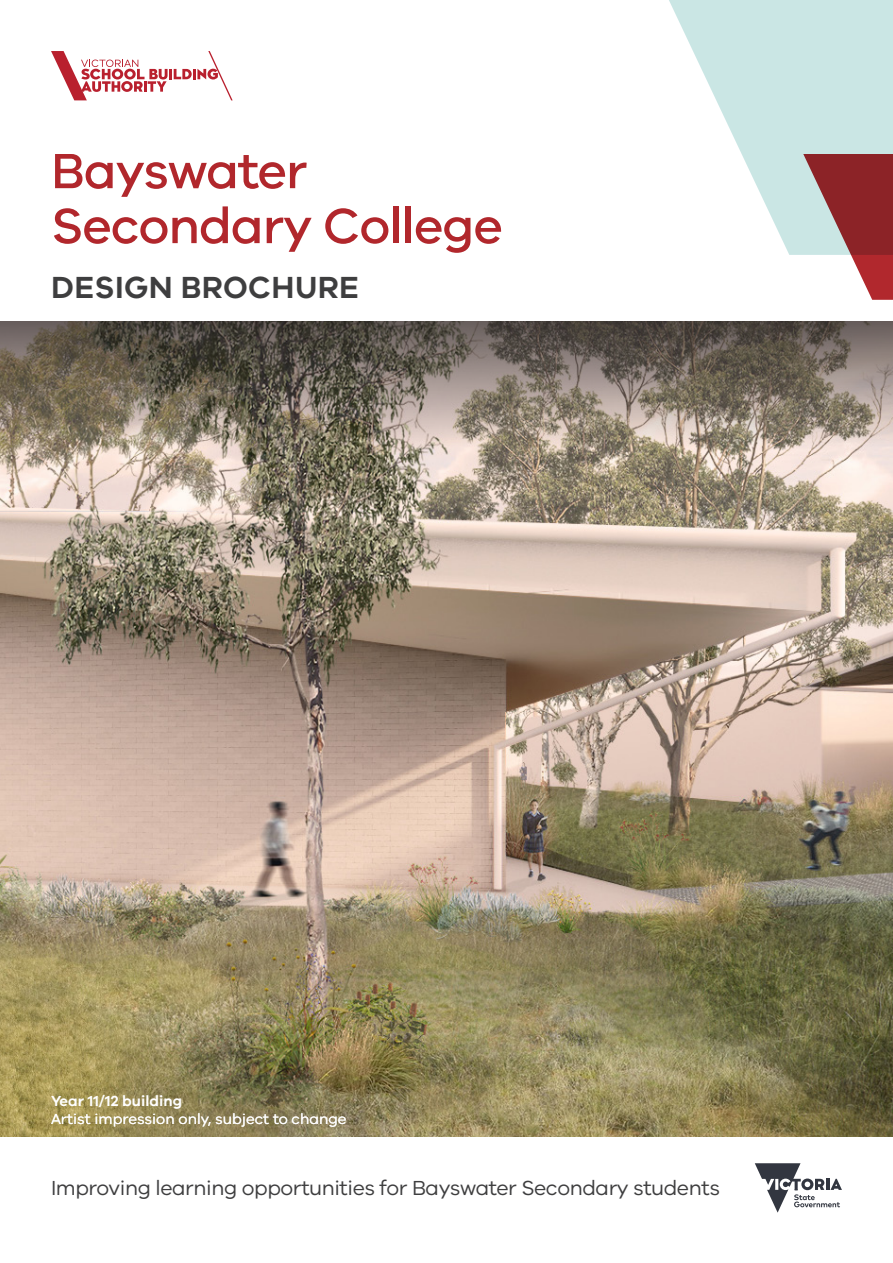
<style>
.page{position:relative;width:893px;height:1263px;background:#fff}
.page>*{position:absolute;margin:0;border:0;box-sizing:border-box;transform-origin:0 0}
.t1{font:500 51px/54.9px "VIC";letter-spacing:-.02em;color:#b1272c}
.t2{font:600 31.5px "VIC";letter-spacing:.01em;color:#3e3e3f}
.t3{font:21px "VIC";letter-spacing:-.02em;color:#3e3e3f}
.t4{font:15px "VIC";color:#fff}
.t5{font:600 15px "VIC";color:#fff}
</style>
<div class="page">
<img style="left:0;top:491px;width:893px;height:646px">
<svg style="left:669px;top:0;width:224px;height:255px;fill:#cae6e4"></svg>
<svg style="left:803px;top:154px;width:90px;height:146px"></svg>
<svg style="left:51px;top:51px;width:182px;height:49px"></svg>
<svg style="left:755px;top:1163px;width:87px;height:50px"></svg>
<svg style="left:0;top:321px;width:893px;height:170px;background:#887e70"></svg>
<p class="t1" style="left:51px;top:142px;width:453px">Bayswater<br>Secondary College</p>
<p class="t2" style="left:51px;top:268px;width:310px">DESIGN BROCHURE</p>
<p class="t5" style="left:51px;top:1092px;width:133px">Year 11/12 building</p>
<p class="t4" style="left:51px;top:1110px;width:297px">Artist impression only, subject to change</p>
<p class="t3" style="left:51px;top:1175px;width:670px">Improving learning opportunities for Bayswater Secondary students</p>
</div>
